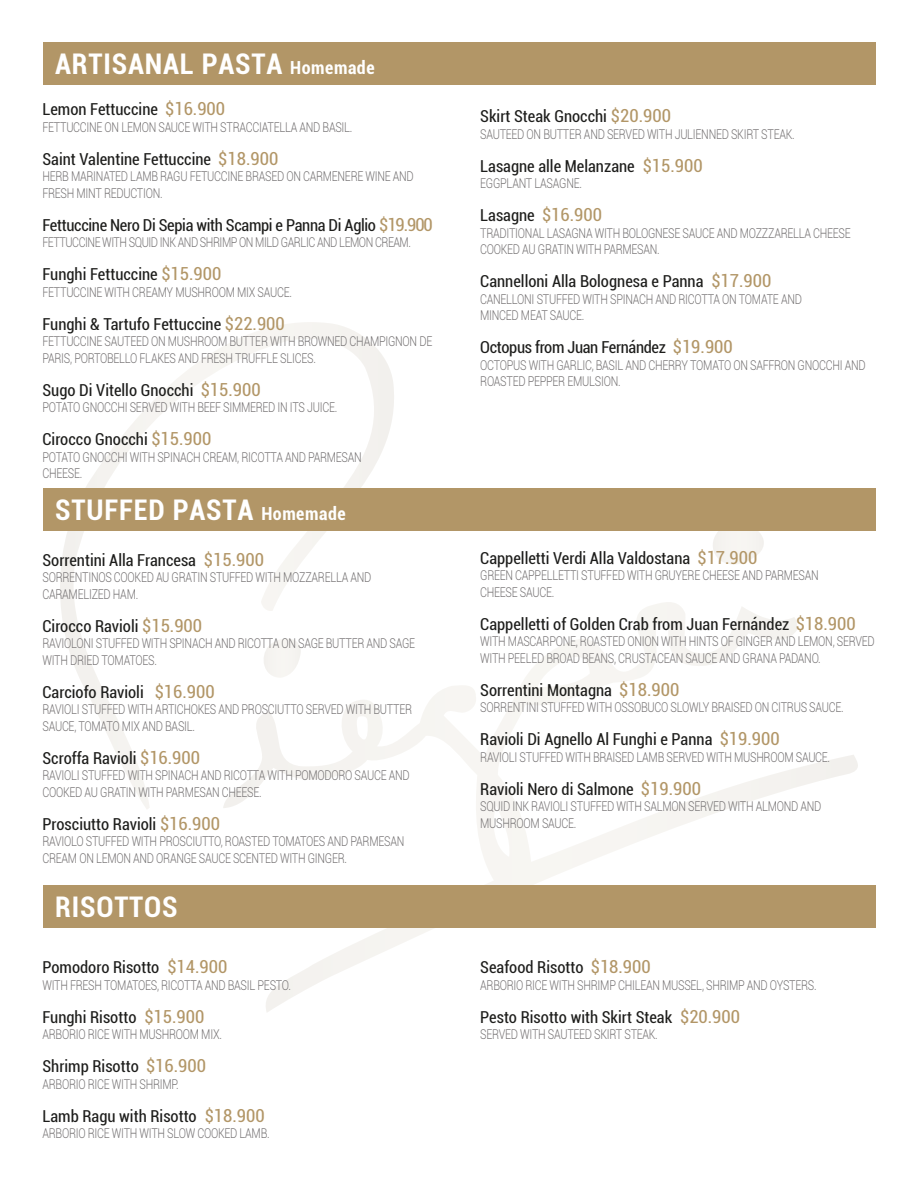
<style>
.page{position:relative;width:918px;height:1188px;background:#fff}
.page>*{position:absolute;margin:0;border:0;box-sizing:border-box;transform-origin:0 0}
.t1{font:700 condensed 28.5px "Roboto";letter-spacing:.03em;color:#fff}
.t2{font:condensed 16.5px "Roboto";color:#1d1d1b}
.t3{font:condensed 16.5px "Roboto";letter-spacing:-.02em;color:#1d1d1b}
.t4{font:300 13.5px/16.5px "Roboto";letter-spacing:-.025em;color:#747172;scale:.8 1}
.t5{font:300 13.5px "Roboto";letter-spacing:-.045em;color:#747172;scale:.8 1}
.s1{font-size:18px}
.s2{font-size:18px;color:#b29667}
</style>
<div class="page">
<svg style="left:60px;top:322px;width:347px;height:487px"></svg>
<svg style="left:223px;top:602px;width:635px;height:410px"></svg>
<svg style="left:259px;top:638px;width:42px;height:40px"></svg>
<svg style="left:713px;top:531px;width:51px;height:33px"></svg>
<div style="left:43px;top:43px;width:832px;height:42px;background:#b29667"></div>
<div style="left:43px;top:489px;width:832px;height:42px;background:#b29667"></div>
<div style="left:43px;top:886px;width:832px;height:42px;background:#b29667"></div>
<h1 class="t1" style="left:55px;top:44px;width:321px">ARTISANAL PASTA <span class="s1">Homemade</span></h1>
<p class="t2" style="left:43px;top:98px;width:184px">Lemon Fettuccine <span class="s2">$16.900</span></p>
<p class="t4" style="left:43px;top:118px;width:389px">FETTUCCINE ON LEMON SAUCE WITH STRACCIATELLA AND BASIL.</p>
<p class="t2" style="left:43px;top:147px;width:237px">Saint Valentine Fettuccine <span class="s2">$18.900</span></p>
<p class="t4" style="left:43px;top:168px;width:466px">HERB MARINATED LAMB RAGU FETUCCINE BRASED ON CARMENERE WINE AND<br>FRESH MINT REDUCTION.</p>
<p class="t3" style="left:43px;top:213px;width:392px">Fettuccine Nero Di Sepia with Scampi e Panna Di Aglio <span class="s2">$19.900</span></p>
<p class="t5" style="left:43px;top:233px;width:462px">FETTUCCINE WITH SQUID INK AND SHRIMP ON MILD GARLIC AND LEMON CREAM.</p>
<p class="t2" style="left:43px;top:263px;width:180px">Funghi Fettuccine <span class="s2">$15.900</span></p>
<p class="t4" style="left:43px;top:283px;width:313px">FETTUCCINE WITH CREAMY MUSHROOM MIX SAUCE.</p>
<p class="t2" style="left:43px;top:312px;width:244px">Funghi &amp; Tartufo Fettuccine <span class="s2">$22.900</span></p>
<p class="t4" style="left:43px;top:333px;width:489px">FETTUCCINE SAUTEED ON MUSHROOM BUTTER WITH BROWNED CHAMPIGNON DE<br>PARIS, PORTOBELLO FLAKES AND FRESH TRUFFLE SLICES.</p>
<p class="t2" style="left:43px;top:378px;width:220px">Sugo Di Vitello Gnocchi <span class="s2">$15.900</span></p>
<p class="t4" style="left:43px;top:399px;width:370px">POTATO GNOCCHI SERVED WITH BEEF SIMMERED IN ITS JUICE.</p>
<p class="t2" style="left:43px;top:428px;width:170px">Cirocco Gnocchi <span class="s2">$15.900</span></p>
<p class="t4" style="left:43px;top:448px;width:401px">POTATO GNOCCHI WITH SPINACH CREAM, RICOTTA AND PARMESAN<br>CHEESE.</p>
<h1 class="t1" style="left:55px;top:490px;width:292px">STUFFED PASTA <span class="s1">Homemade</span></h1>
<p class="t2" style="left:43px;top:549px;width:223px">Sorrentini Alla Francesa <span class="s2">$15.900</span></p>
<p class="t4" style="left:43px;top:569px;width:413px">SORRENTINOS COOKED AU GRATIN STUFFED WITH MOZZARELLA AND<br>CARAMELIZED HAM.</p>
<p class="t2" style="left:43px;top:615px;width:161px">Cirocco Ravioli <span class="s2">$15.900</span></p>
<p class="t4" style="left:43px;top:635px;width:467px">RAVIOLONI STUFFED WITH SPINACH AND RICOTTA ON SAGE BUTTER AND SAGE<br>WITH DRIED TOMATOES.</p>
<p class="t2" style="left:43px;top:681px;width:174px">Carciofo Ravioli <span class="s2">$16.900</span></p>
<p class="t4" style="left:43px;top:701px;width:464px">RAVIOLI STUFFED WITH ARTICHOKES AND PROSCIUTTO SERVED WITH BUTTER<br>SAUCE, TOMATO MIX AND BASIL.</p>
<p class="t2" style="left:43px;top:747px;width:159px">Scroffa Ravioli <span class="s2">$16.900</span></p>
<p class="t4" style="left:43px;top:767px;width:461px">RAVIOLI STUFFED WITH SPINACH AND RICOTTA WITH POMODORO SAUCE AND<br>COOKED AU GRATIN WITH PARMESAN CHEESE.</p>
<p class="t2" style="left:43px;top:813px;width:179px">Prosciutto Ravioli <span class="s2">$16.900</span></p>
<p class="t4" style="left:43px;top:833px;width:454px">RAVIOLO STUFFED WITH PROSCIUTTO, ROASTED TOMATOES AND PARMESAN<br>CREAM ON LEMON AND ORANGE SAUCE SCENTED WITH GINGER.</p>
<h1 class="t1" style="left:55px;top:887px;width:124px">RISOTTOS</h1>
<p class="t2" style="left:43px;top:956px;width:186px">Pomodoro Risotto <span class="s2">$14.900</span></p>
<p class="t4" style="left:43px;top:976px;width:312px">WITH FRESH TOMATOES, RICOTTA AND BASIL PESTO.</p>
<p class="t2" style="left:43px;top:1006px;width:163px">Funghi Risotto <span class="s2">$15.900</span></p>
<p class="t4" style="left:43px;top:1026px;width:226px">ARBORIO RICE WITH MUSHROOM MIX.</p>
<p class="t2" style="left:43px;top:1055px;width:165px">Shrimp Risotto <span class="s2">$16.900</span></p>
<p class="t4" style="left:43px;top:1075px;width:172px">ARBORIO RICE WITH SHRIMP.</p>
<p class="t2" style="left:43px;top:1105px;width:224px">Lamb Ragu with Risotto <span class="s2">$18.900</span></p>
<p class="t4" style="left:43px;top:1125px;width:285px">ARBORIO RICE WITH WITH SLOW COOKED LAMB.</p>
<p class="t2" style="left:480px;top:105px;width:192px">Skirt Steak Gnocchi <span class="s2">$20.900</span></p>
<p class="t4" style="left:480px;top:125px;width:395px">SAUTEED ON BUTTER AND SERVED WITH JULIENNED SKIRT STEAK.</p>
<p class="t2" style="left:480px;top:154px;width:224px">Lasagne alle Melanzane <span class="s2">$15.900</span></p>
<p class="t4" style="left:480px;top:175px;width:129px">EGGPLANT LASAGNE.</p>
<p class="t2" style="left:480px;top:204px;width:123px">Lasagne <span class="s2">$16.900</span></p>
<p class="t4" style="left:480px;top:224px;width:465px">TRADITIONAL LASAGNA WITH BOLOGNESE SAUCE AND MOZZZARELLA CHEESE<br>COOKED AU GRATIN WITH PARMESAN.</p>
<p class="t2" style="left:480px;top:270px;width:293px">Cannelloni Alla Bolognesa e Panna <span class="s2">$17.900</span></p>
<p class="t4" style="left:480px;top:290px;width:404px">CANELLONI STUFFED WITH SPINACH AND RICOTTA ON TOMATE AND<br>MINCED MEAT SAUCE.</p>
<p class="t3" style="left:480px;top:336px;width:254px">Octopus from Juan Fernández <span class="s2">$19.900</span></p>
<p class="t4" style="left:480px;top:356px;width:483px">OCTOPUS WITH GARLIC, BASIL AND CHERRY TOMATO ON SAFFRON GNOCCHI AND<br>ROASTED PEPPER EMULSION.</p>
<p class="t2" style="left:480px;top:547px;width:279px">Cappelletti Verdi Alla Valdostana <span class="s2">$17.900</span></p>
<p class="t4" style="left:480px;top:567px;width:425px">GREEN CAPPELLETTI STUFFED WITH GRUYERE CHEESE AND PARMESAN<br>CHEESE SAUCE.</p>
<p class="t2" style="left:480px;top:613px;width:377px">Cappelletti of Golden Crab from Juan Fernández <span class="s2">$18.900</span></p>
<p class="t4" style="left:480px;top:633px;width:495px">WITH MASCARPONE, ROASTED ONION WITH HINTS OF GINGER AND LEMON, SERVED<br>WITH PEELED BROAD BEANS, CRUSTACEAN SAUCE AND GRANA PADANO.</p>
<p class="t2" style="left:480px;top:679px;width:201px">Sorrentini Montagna <span class="s2">$18.900</span></p>
<p class="t4" style="left:480px;top:699px;width:456px">SORRENTINI STUFFED WITH OSSOBUCO SLOWLY BRAISED ON CITRUS SAUCE.</p>
<p class="t2" style="left:480px;top:728px;width:301px">Ravioli Di Agnello Al Funghi e Panna <span class="s2">$19.900</span></p>
<p class="t4" style="left:480px;top:748px;width:439px">RAVIOLI STUFFED WITH BRAISED LAMB SERVED WITH MUSHROOM SAUCE.</p>
<p class="t2" style="left:480px;top:778px;width:222px">Ravioli Nero di Salmone <span class="s2">$19.900</span></p>
<p class="t4" style="left:480px;top:798px;width:428px">SQUID INK RAVIOLI STUFFED WITH SALMON SERVED WITH ALMOND AND<br>MUSHROOM SAUCE.</p>
<p class="t2" style="left:480px;top:956px;width:172px">Seafood Risotto <span class="s2">$18.900</span></p>
<p class="t4" style="left:480px;top:976px;width:422px">ARBORIO RICE WITH SHRIMP CHILEAN MUSSEL, SHRIMP AND OYSTERS.</p>
<p class="t2" style="left:480px;top:1006px;width:261px">Pesto Risotto with Skirt Steak <span class="s2">$20.900</span></p>
<p class="t4" style="left:480px;top:1026px;width:224px">SERVED WITH SAUTEED SKIRT STEAK.</p>
</div>
